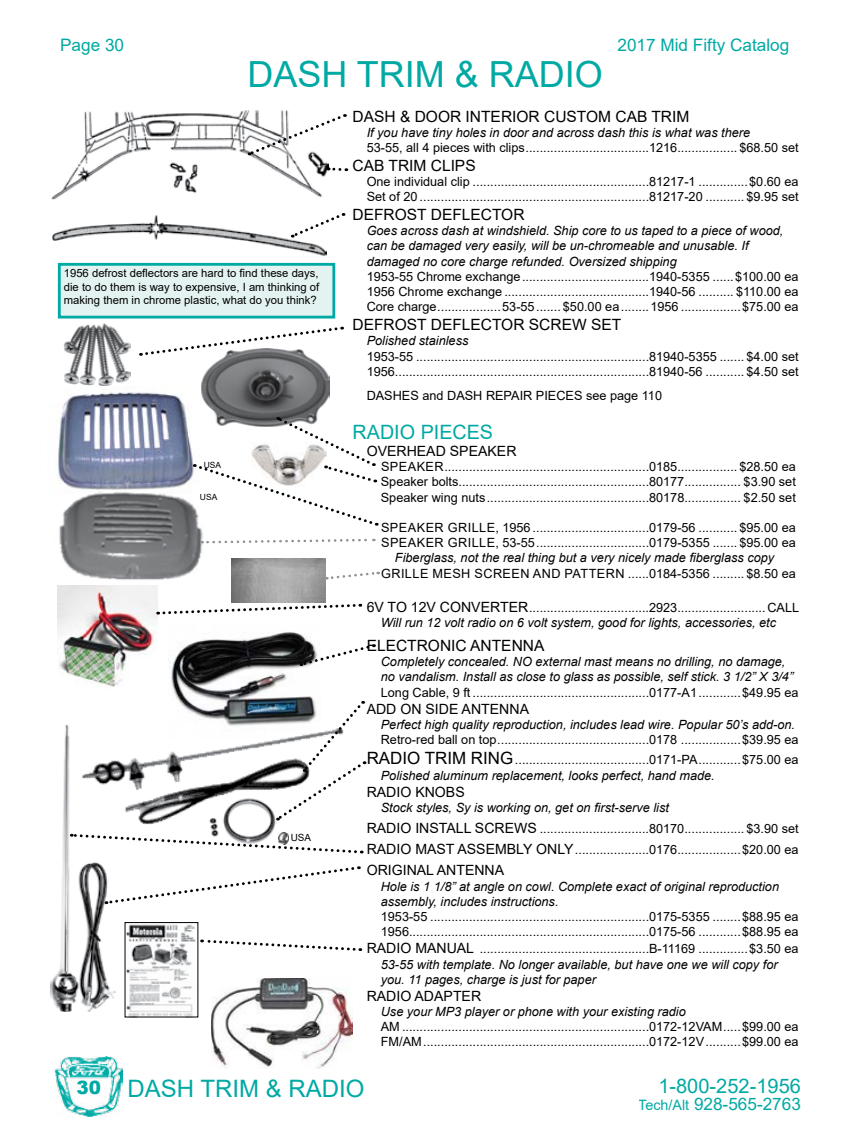
<style>
.page{position:relative;width:864px;height:1134px;background:#fff}
.page>*{position:absolute;margin:0;border:0;box-sizing:border-box;transform-origin:0 0}
.t1{font:36px "Arial";color:#00a9a3}
.t2{font:24px "Arial";color:#00a9a3}
.t3{font:20.1px "Arial";color:#00a9a3}
.t4{font:19.8px "Arial";color:#00a9a3}
.t5{font:900 18.3px "Arial";color:#00a9a3}
.t6{font:17.25px "Arial";color:#00a9a3}
.t7{font:15.6px "Arial";color:#000}
.t8{font:14.1px "Arial";color:#000}
.t9{font:12.75px/15.3px "Arial";color:#000}
.t10{font:italic 12.75px/15.3px "Arial";color:#000}
.t11{font:12.75px/15.3px "Arial";letter-spacing:.035em;color:#000}
.t12{font:11.25px/13.5px "Arial";color:#000;text-align:justify}
.t13{font:9.9px "Arial";color:#000}
.t14{font:8.4px "Arial";color:#000}
.s1{font-size:14.1px}
.s2{font-style:italic}
.s3{font-size:16.95px}
.s4{font-style:normal;font-size:14.1px}
.s5{font-style:normal}
.s6{font-size:14.25px}
</style>
<div class="page">
<img style="left:58px;top:386px;width:144px;height:97px">
<img style="left:51px;top:110px;width:277px;height:90px">
<img style="left:53px;top:215px;width:273px;height:41px">
<img style="left:64px;top:324px;width:66px;height:61px">
<div style="left:58px;top:263px;width:277px;height:56px;background:#e3f3f1;border:3px solid #00a9a3"></div>
<img style="left:202px;top:357px;width:128px;height:59px">
<img style="left:57px;top:483px;width:146px;height:105px">
<img style="left:210px;top:825px;width:65px;height:7px">
<img style="left:127px;top:924px;width:69px;height:91px">
<svg style="left:248px;top:114px;width:97px;height:43px"></svg>
<svg style="left:328px;top:167px;width:12px;height:4px"></svg>
<svg style="left:291px;top:213px;width:53px;height:26px"></svg>
<svg style="left:140px;top:326px;width:203px;height:31px"></svg>
<svg style="left:193px;top:416px;width:184px;height:108px"></svg>
<svg style="left:158px;top:603px;width:203px;height:12px"></svg>
<svg style="left:322px;top:644px;width:52px;height:17px"></svg>
<svg style="left:342px;top:701px;width:23px;height:76px"></svg>
<svg style="left:115px;top:866px;width:244px;height:37px"></svg>
<svg style="left:201px;top:939px;width:160px;height:12px"></svg>
<img style="left:51px;top:725px;width:64px;height:286px">
<img style="left:81px;top:727px;width:263px;height:98px">
<svg style="left:71px;top:832px;width:291px;height:23px"></svg>
<img style="left:168px;top:632px;width:154px;height:106px">
<img style="left:58px;top:585px;width:100px;height:103px">
<img style="left:211px;top:979px;width:142px;height:89px">
<img style="left:231px;top:559px;width:94px;height:43px">
<img style="left:252px;top:425px;width:75px;height:74px">
<div style="left:188px;top:524px;width:200px;height:20px;background:#000;opacity:.5"></div>
<div style="left:312px;top:560px;width:81px;height:20px;background:#000;opacity:.5"></div>
<img style="left:55px;top:1056px;width:68px;height:61px">
<h3 class="t6" style="left:60px;top:33px;width:66px">Page 30</h3>
<h1 class="t1" style="left:248px;top:49px;width:357px">DASH TRIM &amp; RADIO</h1>
<h3 class="t6" style="left:618px;top:33px;width:173px">2017 Mid Fifty Catalog</h3>
<p class="t12" style="left:64px;top:267px;width:257px">1956 defrost deflectors are hard to find these days, die to do them is way to expensive, I am thinking of making them in chrome plastic, what do you think?</p>
<p class="t14" style="left:204px;top:459px;width:19px">USA</p>
<p class="t14" style="left:200px;top:491px;width:19px">USA</p>
<p class="t13" style="left:291px;top:831px;width:22px">USA</p>
<p class="t7" style="left:353px;top:106px;width:338px">DASH &amp; DOOR INTERIOR CUSTOM CAB TRIM</p>
<p class="t10" style="left:367px;top:125px;width:385px">If you have tiny holes in door and across dash this is what was there</p>
<p class="t9" style="left:367px;top:140px;width:434px">53-55, all 4 pieces with clips...................................1216................. $68.50 set</p>
<p class="t7" style="left:353px;top:155px;width:125px">CAB TRIM CLIPS</p>
<p class="t9" style="left:367px;top:174px;width:433px">One individual clip ..................................................81217-1 ..............$0.60 ea<br>Set of 20 .................................................................81217-20 ........... $9.95 set</p>
<p class="t7" style="left:353px;top:204px;width:173px">DEFROST DEFLECTOR</p>
<p class="t10" style="left:367px;top:223px;width:418px">Goes across dash at windshield. Ship core to us taped to a piece of wood, can be damaged very easily, will be un-chromeable and unusable. If damaged no core charge refunded. Oversized shipping</p>
<p class="t9" style="left:367px;top:269px;width:434px;text-align:justify">1953-55 Chrome exchange....................................1940-5355 ......$100.00 ea 1956 Chrome exchange .........................................1940-56 .......... $110.00 ea Core charge..................53-55....... $50.00 ea........1956 .................$75.00 ea</p>
<p class="t7" style="left:353px;top:314px;width:270px">DEFROST DEFLECTOR SCREW SET</p>
<p class="t10" style="left:367px;top:333px;width:103px">Polished stainless</p>
<p class="t9" style="left:367px;top:348px;width:434px">1953-55 ..................................................................81940-5355 ....... $4.00 set<br>1956........................................................................81940-56 ........... $4.50 set</p>
<p class="t9" style="left:367px;top:387px;width:297px">DASHES and DASH REPAIR PIECES see page 110</p>
<h3 class="t4" style="left:353px;top:418px;width:142px">RADIO PIECES</h3>
<p class="t8" style="left:367px;top:441px;width:151px">OVERHEAD SPEAKER</p>
<p class="t9" style="left:381px;top:459px;width:417px;text-align:justify">SPEAKER..........................................................0185................. $28.50 ea Speaker bolts......................................................80177................ $3.90 set Speaker wing nuts..............................................80178................ $2.50 set</p>
<p class="t11" style="left:381px;top:520px;width:416px">SPEAKER GRILLE, 1956 .................................0179-56 ........... $95.00 ea<br>SPEAKER GRILLE, 53-55................................0179-5355 ....... $95.00 ea</p>
<p class="t10" style="left:395px;top:551px;width:381px">Fiberglass, not the real thing but a very nicely made fiberglass copy</p>
<p class="t11" style="left:381px;top:566px;width:416px">GRILLE MESH SCREEN AND PATTERN ......0184-5356 ......... $8.50 ea</p>
<p class="t9" style="left:381px;top:599px;width:420px;text-indent:-14px"><span class="s1">6V TO 12V CONVERTER</span>..................................2923.........................CALL<br><span class="s2">Will run 12 volt radio on 6 volt system, good for lights, accessories, etc</span></p>
<p class="t7" style="left:367px;top:635px;width:179px">ELECTRONIC ANTENNA</p>
<p class="t10" style="left:381px;top:654px;width:414px">Completely concealed. NO external mast means no drilling, no damage, no vandalism. Install as close to glass as possible, self stick. 3 1/2” X 3/4”</p>
<p class="t9" style="left:381px;top:684px;width:419px">Long Cable, 9 ft ..................................................0177-A1............$49.95 ea</p>
<p class="t8" style="left:367px;top:699px;width:164px">ADD ON SIDE ANTENNA</p>
<p class="t10" style="left:381px;top:717px;width:416px">Perfect high quality reproduction, includes lead wire. Popular 50’s add-on.</p>
<p class="t9" style="left:367px;top:729px;width:433px;line-height:20.4px;text-align:right">Retro-red ball on top...........................................0178 .................$39.95 ea<br><span class="s3">RADIO TRIM RING</span>......................................0171-PA............$75.00 ea</p>
<p class="t10" style="left:381px;top:768px;width:336px">Polished aluminum replacement, looks perfect, hand made.</p>
<p class="t8" style="left:367px;top:782px;width:100px">RADIO KNOBS</p>
<p class="t9" style="left:367px;top:797px;width:434px;line-height:21.1px;text-indent:14px"><span class="s2">Stock styles, Sy is working on, get on first-serve list<br></span><span class="s1">RADIO INSTALL SCREWS</span> ...............................80170................. $3.90 set<br><span class="s1">RADIO MAST ASSEMBLY ONLY</span>.....................0176..................$20.00 ea</p>
<p class="t8" style="left:367px;top:861px;width:139px">ORIGINAL ANTENNA</p>
<p class="t10" style="left:381px;top:879px;width:400px">Hole is 1 1/8” at angle on cowl. Complete exact of original reproduction assembly, includes instructions.</p>
<p class="t9" style="left:381px;top:909px;width:419px">1953-55 ..............................................................0175-5355 ........$88.95 ea<br>1956....................................................................0175-56 ............$88.95 ea</p>
<p class="t10" style="left:381px;top:941px;width:419px;text-indent:-14px"><span class="s4">RADIO MANUAL</span> <span class="s5">................................................B-11169 ..............$3.50 ea<br></span>53-55 with template. No longer available, but have one we will copy for you. 11 pages, charge is just for paper</p>
<p class="t8" style="left:367px;top:986px;width:116px">RADIO ADAPTER</p>
<p class="t10" style="left:381px;top:1004px;width:307px">Use your MP3 player or phone with your existing radio</p>
<p class="t9" style="left:381px;top:1019px;width:419px">AM ......................................................................0172-12VAM.....$99.00 ea<br>FM/AM................................................................0172-12V..........$99.00 ea</p>
<h3 class="t5" style="left:77px;top:1074px;width:26px">30</h3>
<h2 class="t2" style="left:128px;top:1072px;width:238px">DASH TRIM &amp; RADIO</h2>
<h3 class="t3" style="left:658px;top:1072px;width:144px">1-800-252-1956</h3>
<h3 class="t6" style="left:638px;top:1092px;width:164px"><span class="s6">Tech/Alt</span> 928-565-2763</h3>
</div>
